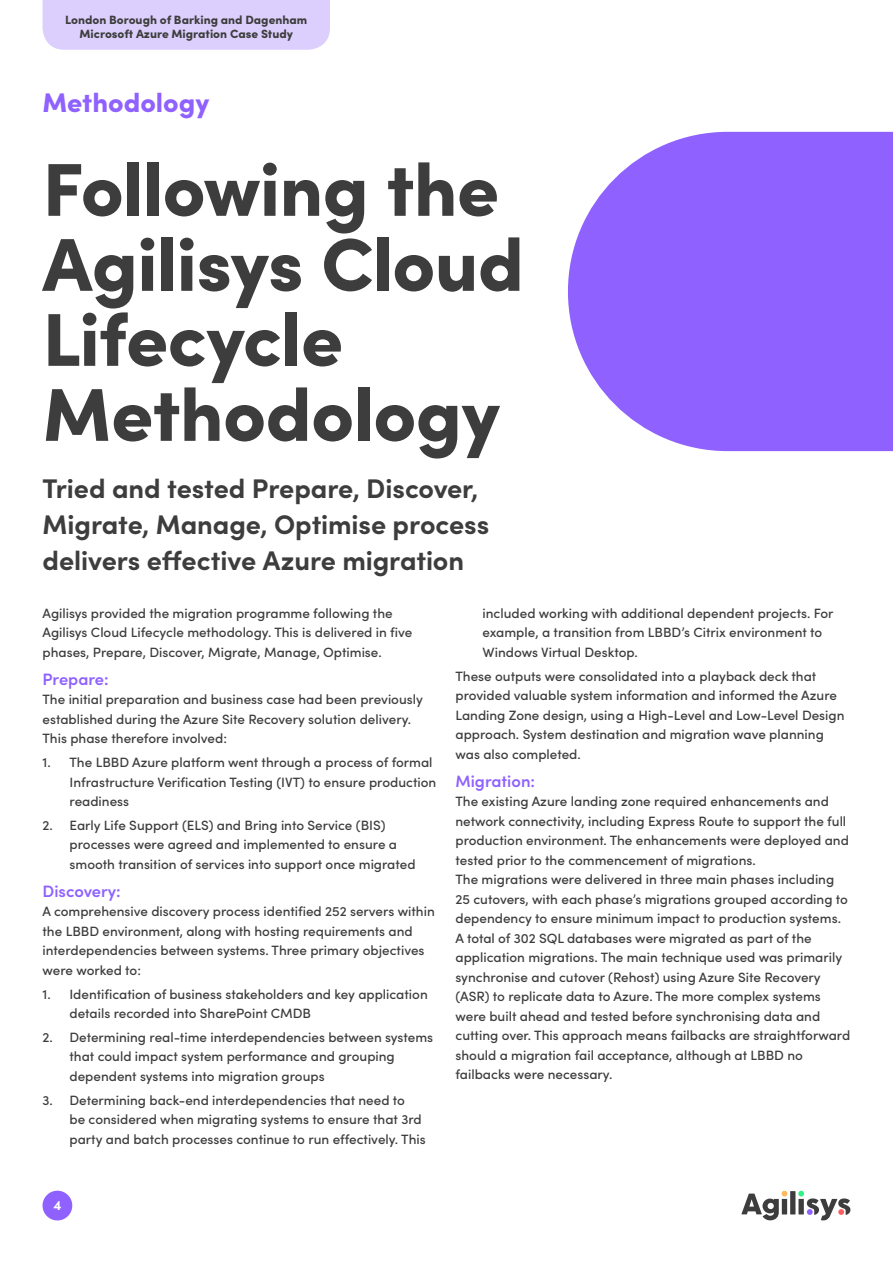
<style>
.page{position:relative;width:893px;height:1263px;background:#fff}
.page>*{position:absolute;margin:0;border:0;box-sizing:border-box;transform-origin:0 0}
.t1{font:900 75px/75px "Sofia Pro";letter-spacing:-.01em;color:#3d3d3d}
.t2{font:700 27px/36px "Sofia Pro";letter-spacing:-.005em;color:#3d3d3d}
.t3{font:900 27px "Sofia Pro";color:#8f61ff}
.t4{font:600 16.5px "Sofia Pro";color:#8f61ff}
.t5{font:500 13.5px/19.5px "Sofia Pro";color:#3d3d3d}
.t6{font:700 13.5px "Sofia Pro";color:#fff}
.t7{font:900 12px/14.4px "Sofia Pro";color:#3d3d3d;text-align:center}
</style>
<div class="page">
<div style="left:43px;top:1191px;width:29px;height:29px;background:#8f61ff;border-radius:50%"></div>
<div style="left:790px;top:1191px;width:5px;height:23px;background:#3d3d3d"></div>
<svg style="left:798px;top:1191px;width:53px;height:29px"></svg>
<svg style="left:741px;top:1191px;width:46px;height:29px"></svg>
<svg style="left:568px;top:132px;width:325px;height:319px;background:#9f77ff"></svg>
<div style="left:43px;top:0;width:287px;height:50px;background:#ddcffd"></div>
<p class="t7" style="left:65px;top:11px;width:244px">London Borough of Barking and Dagenham<br>Microsoft Azure Migration Case Study</p>
<h2 class="t3" style="left:43px;top:81px;width:168px">Methodology</h2>
<h1 class="t1" style="left:43px;top:145px;width:483px">Following the<br>Agilisys Cloud<br>Lifecycle<br>Methodology</h1>
<h2 class="t2" style="left:43px;top:469px;width:448px">Tried and tested Prepare, Discover,<br>Migrate, Manage, Optimise process delivers effective Azure migration</h2>
<p class="t5" style="left:43px;top:602px;width:371px">Agilisys provided the migration programme following the<br>Agilisys Cloud Lifecycle methodology. This is delivered in five phases, Prepare, Discover, Migrate, Manage, Optimise.</p>
<p class="t4" style="left:43px;top:667px;width:68px">Prepare:</p>
<p class="t5" style="left:43px;top:689px;width:382px">The initial preparation and business case had been previously established during the Azure Site Recovery solution delivery.<br>This phase therefore involved:</p>
<p class="t5" style="left:70px;top:752px;width:368px;text-indent:-27px">1. The LBBD Azure platform went through a process of formal<br>Infrastructure Verification Testing (IVT) to ensure production readiness</p>
<p class="t5" style="left:70px;top:814px;width:348px;text-indent:-27px">2. Early Life Support (ELS) and Bring into Service (BIS) processes were agreed and implemented to ensure a smooth transition of services into support once migrated</p>
<p class="t4" style="left:43px;top:879px;width:80px">Discovery:</p>
<p class="t5" style="left:43px;top:901px;width:394px">A comprehensive discovery process identified 252 servers within the LBBD environment, along with hosting requirements and interdependencies between systems. Three primary objectives were worked to:</p>
<p class="t5" style="left:70px;top:983px;width:360px;text-indent:-27px">1. Identification of business stakeholders and key application details recorded into SharePoint CMDB</p>
<p class="t5" style="left:70px;top:1026px;width:365px;text-indent:-27px">2. Determining real-time interdependencies between systems that could impact system performance and grouping dependent systems into migration groups</p>
<p class="t5" style="left:70px;top:1089px;width:358px;text-indent:-27px">3. Determining back-end interdependencies that need to<br>be considered when migrating systems to ensure that 3rd party and batch processes continue to run effectively. This</p>
<p class="t5" style="left:482px;top:602px;width:353px">included working with additional dependent projects. For example, a transition from LBBD’s Citrix environment to<br>Windows Virtual Desktop.</p>
<p class="t5" style="left:455px;top:665px;width:391px">These outputs were consolidated into a playback deck that provided valuable system information and informed the Azure Landing Zone design, using a High-Level and Low-Level Design approach. System destination and migration wave planning was also completed.</p>
<p class="t4" style="left:455px;top:768px;width:81px">Migration:</p>
<p class="t5" style="left:455px;top:791px;width:396px">The existing Azure landing zone required enhancements and network connectivity, including Express Route to support the full production environment. The enhancements were deployed and tested prior to the commencement of migrations.<br>The migrations were delivered in three main phases including 25 cutovers, with each phase’s migrations grouped according to dependency to ensure minimum impact to production systems.<br>A total of 302 SQL databases were migrated as part of the application migrations. The main technique used was primarily synchronise and cutover (Rehost) using Azure Site Recovery (ASR) to replicate data to Azure. The more complex systems were built ahead and tested before synchronising data and cutting over. This approach means failbacks are straightforward should a migration fail acceptance, although at LBBD no failbacks were necessary.</p>
<p class="t6" style="left:53px;top:1195px;width:10px">4</p>
</div>
